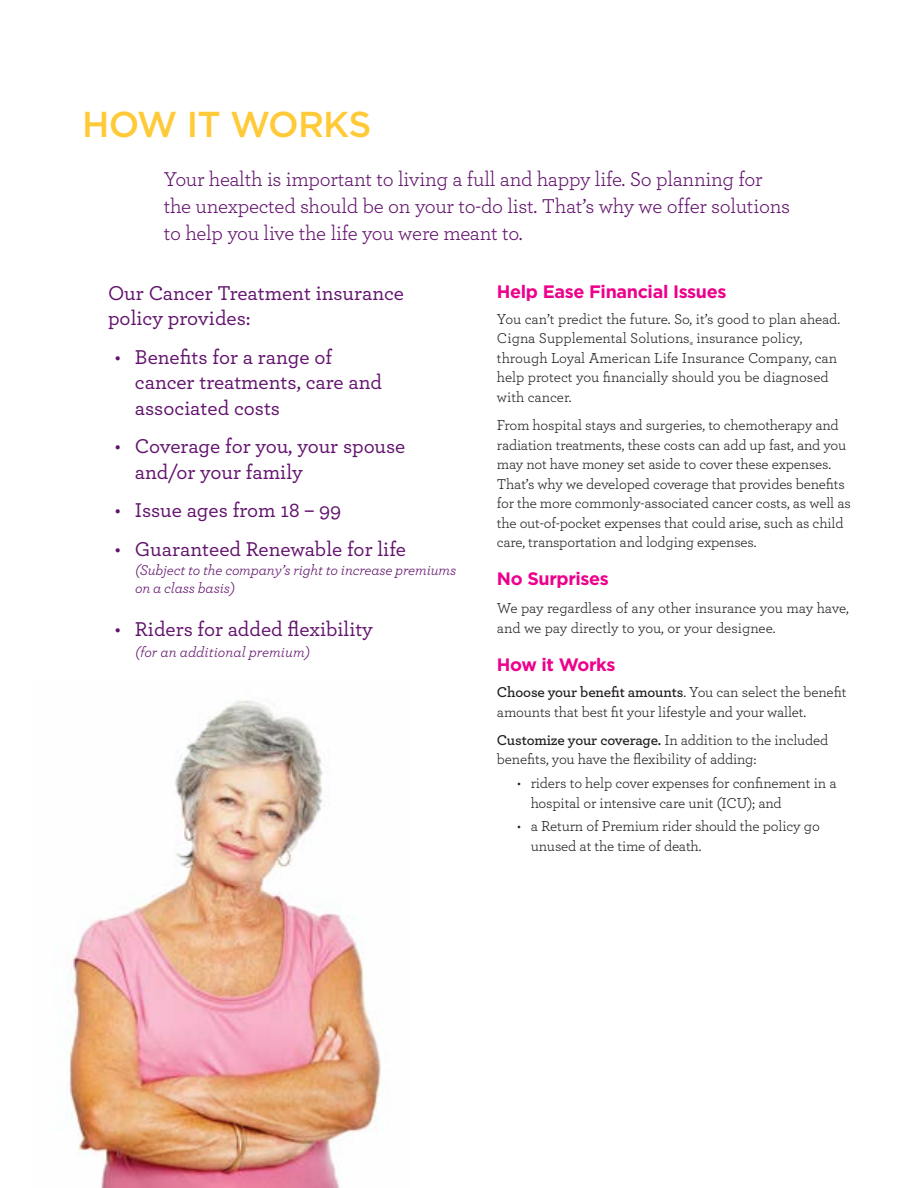
<style>
.page{position:relative;width:918px;height:1188px;background:#fff}
.page>*{position:absolute;margin:0;border:0;box-sizing:border-box;transform-origin:0 0}
.t1{font:500 36px "Gotham";letter-spacing:-.02em;color:#ffca38}
.t2{font:500 21px/25.2px "Archer";color:#62136d}
.t3{font:21px/27px "Archer";letter-spacing:-.01em;color:#62136d}
.t4{font:700 18px "Gotham";letter-spacing:-.02em;color:#ec008c}
.t5{font:15px/19.5px "Archer";letter-spacing:-.01em;color:#231f20}
.t6{font:italic 15px/18px "Archer";letter-spacing:-.01em;color:#62136d}
.s1{font-weight:600}
</style>
<div class="page">
<img style="left:68px;top:700px;width:313px;height:488px">
<h1 class="t1" style="left:82px;top:103px;width:291px">HOW IT WORKS</h1>
<h2 class="t3" style="left:164px;top:165px;width:628px">Your health is important to living a full and happy life. So planning for the unexpected should be on your to-do list. That’s why we offer solutions to help you live the life you were meant to.</h2>
<h2 class="t2" style="left:108px;top:280px;width:297px">Our Cancer Treatment insurance policy provides:</h2>
<h2 class="t2" style="left:135px;top:344px;width:249px;text-indent:-20px">• Benefits for a range of cancer treatments, care and associated costs</h2>
<h2 class="t2" style="left:135px;top:433px;width:272px;text-indent:-20px">• Coverage for you, your spouse and/or your family</h2>
<h2 class="t2" style="left:115px;top:497px;width:228px">• Issue ages from 18 – 99</h2>
<h2 class="t2" style="left:115px;top:536px;width:293px">• Guaranteed Renewable for life</h2>
<p class="t6" style="left:135px;top:561px;width:323px">(Subject to the company’s right to increase premiums on a class basis)</p>
<h2 class="t2" style="left:115px;top:616px;width:260px">• Riders for added flexibility</h2>
<p class="t6" style="left:135px;top:643px;width:176px">(for an additional premium)</p>
<p class="t4" style="left:497px;top:281px;width:231px">Help Ease Financial Issues</p>
<p class="t5" style="left:497px;top:309px;width:345px">You can’t predict the future. So, it’s good to plan ahead.<br>Cigna Supplemental Solutions<sub>®</sub> insurance policy, through Loyal American Life Insurance Company, can help protect you financially should you be diagnosed with cancer.</p>
<p class="t5" style="left:497px;top:415px;width:355px">From hospital stays and surgeries, to chemotherapy and radiation treatments, these costs can add up fast, and you may not have money set aside to cover these expenses.<br>That’s why we developed coverage that provides benefits for the more commonly-associated cancer costs, as well as the out-of-pocket expenses that could arise, such as child care, transportation and lodging expenses.</p>
<p class="t4" style="left:497px;top:568px;width:114px">No Surprises</p>
<p class="t5" style="left:497px;top:598px;width:354px">We pay regardless of any other insurance you may have, and we pay directly to you, or your designee.</p>
<p class="t4" style="left:497px;top:654px;width:120px">How it Works</p>
<p class="t5" style="left:497px;top:682px;width:351px"><span class="s1">Choose your benefit amounts</span>. You can select the benefit amounts that best fit your lifestyle and your wallet.</p>
<p class="t5" style="left:497px;top:730px;width:333px"><span class="s1">Customize your coverage.</span> In addition to the included benefits, you have the flexibility of adding:</p>
<p class="t5" style="left:531px;top:773px;width:307px;text-indent:-14px">• riders to help cover expenses for confinement in a hospital or intensive care unit (ICU); and</p>
<p class="t5" style="left:531px;top:816px;width:291px;text-indent:-14px">• a Return of Premium rider should the policy go unused at the time of death.</p>
</div>
